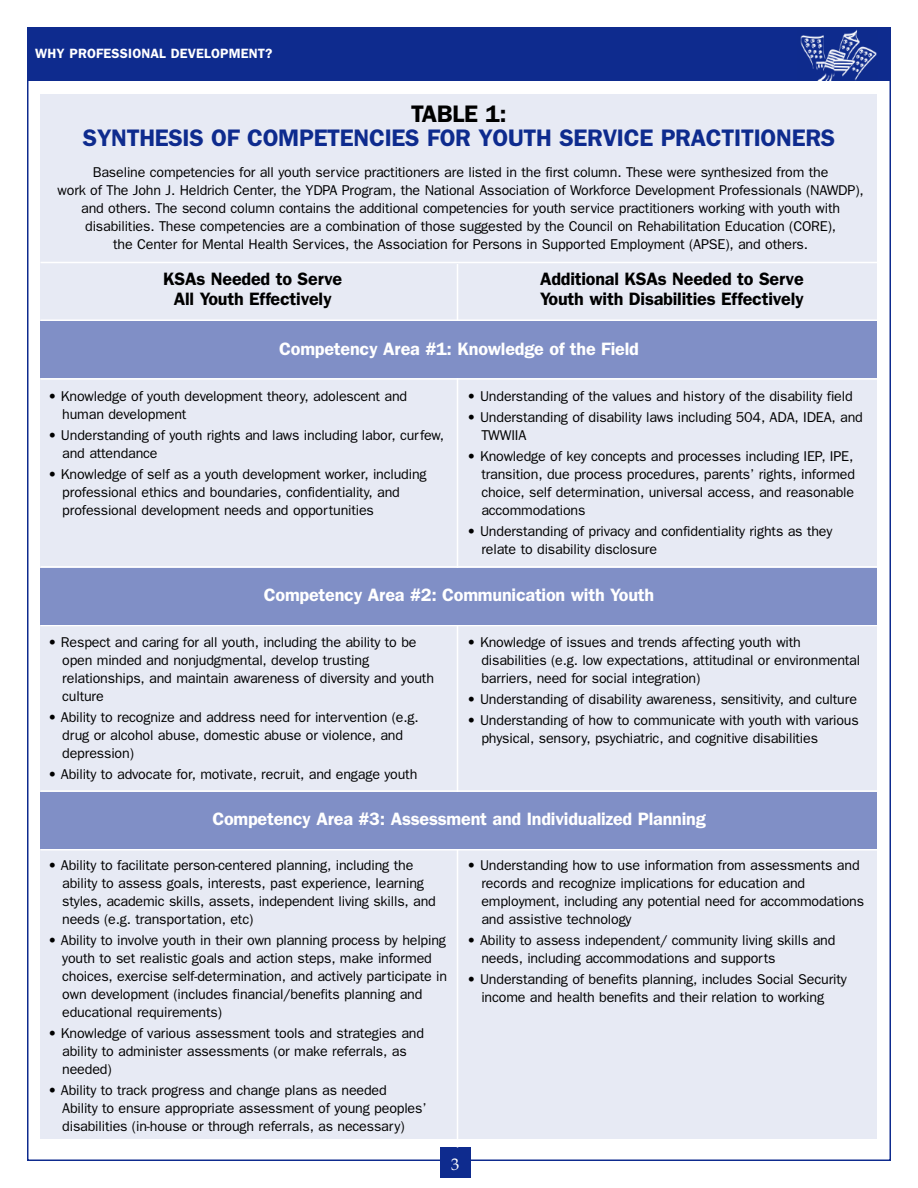
<style>
.page{position:relative;width:918px;height:1188px;background:#fff}
.page>*{position:absolute;margin:0;border:0;box-sizing:border-box;transform-origin:0 0}
.t1{font:600 24px "Franklin Gothic";letter-spacing:-.01em;color:#0e2b8e}
.t2{font:600 24px "Franklin Gothic";letter-spacing:-.01em;color:#000}
.t3{font:600 18px "Franklin Gothic";letter-spacing:-.01em;color:#fff}
.t4{font:600 18px/19.5px "Franklin Gothic";letter-spacing:-.01em;color:#000;text-align:center}
.t5{font:16.5px "Book Antiqua";color:#fff}
.t6{font:14.25px/18px "Franklin Gothic";letter-spacing:-.01em;color:#000}
.t7{font:600 13.5px "Franklin Gothic";letter-spacing:.01em;color:#fff}
</style>
<div class="page">
<div style="left:27px;top:27px;width:864px;height:54px;background:#0e2b8e"></div>
<img style="left:800px;top:30px;width:77px;height:50px">
<div style="left:440px;top:1148px;width:30px;height:30px;background:#0e2b8e"></div>
<div style="left:40px;top:94px;width:838px;height:1045px;background:#e7eaf4"></div>
<hr style="left:457px;top:264px;width:1px;height:884px;background:#fff">
<hr style="left:40px;top:320px;width:838px;height:1px;background:#fff">
<hr style="left:40px;top:378px;width:838px;height:2px;background:#fff">
<hr style="left:40px;top:262px;width:838px;height:1px;background:#fff">
<div style="left:40px;top:321px;width:838px;height:57px;background:#808fc6"></div>
<hr style="left:40px;top:566px;width:838px;height:2px;background:#fff">
<hr style="left:40px;top:625px;width:838px;height:1px;background:#fff">
<div style="left:40px;top:568px;width:838px;height:57px;background:#808fc6"></div>
<hr style="left:40px;top:790px;width:838px;height:2px;background:#fff">
<hr style="left:40px;top:849px;width:838px;height:1px;background:#fff">
<div style="left:40px;top:792px;width:838px;height:57px;background:#808fc6"></div>
<p class="t7" style="left:35px;top:45px;width:239px">WHY PROFESSIONAL DEVELOPMENT?</p>
<h1 class="t2" style="left:411px;top:100px;width:97px">TABLE 1:</h1>
<h1 class="t1" style="left:83px;top:124px;width:754px">SYNTHESIS OF COMPETENCIES FOR YOUTH SERVICE PRACTITIONERS</h1>
<p class="t6" style="left:58px;top:163px;width:808px;text-align:center">Baseline competencies for all youth service practitioners are listed in the first column. These were synthesized from the<br>work of The John J. Heldrich Center, the YDPA Program, the National Association of Workforce Development Professionals (NAWDP), and others. The second column contains the additional competencies for youth service practitioners working with youth with disabilities. These competencies are a combination of those suggested by the Council on Rehabilitation Education (CORE),<br>the Center for Mental Health Services, the Association for Persons in Supported Employment (APSE), and others.</p>
<p class="t4" style="left:163px;top:269px;width:181px">KSAs Needed to Serve<br>All Youth Effectively</p>
<p class="t4" style="left:540px;top:269px;width:265px;text-align:left">Additional KSAs Needed to Serve<br>Youth with Disabilities Effectively</p>
<p class="t3" style="left:279px;top:338px;width:361px">Competency Area #1: Knowledge of the Field</p>
<p class="t6" style="left:62px;top:387px;width:347px;text-indent:-14px">• Knowledge of youth development theory, adolescent and human development</p>
<p class="t6" style="left:62px;top:426px;width:384px;text-indent:-14px">• Understanding of youth rights and laws including labor, curfew, and attendance</p>
<p class="t6" style="left:62px;top:465px;width:366px;text-indent:-14px">• Knowledge of self as a youth development worker, including professional ethics and boundaries, confidentiality, and professional development needs and opportunities</p>
<p class="t6" style="left:467px;top:387px;width:387px">• Understanding of the values and history of the disability field</p>
<p class="t6" style="left:481px;top:408px;width:383px;text-indent:-14px">• Understanding of disability laws including 504, ADA, IDEA, and<br>TWWIIA</p>
<p class="t6" style="left:481px;top:447px;width:375px;text-indent:-14px">• Knowledge of key concepts and processes including IEP, IPE, transition, due process procedures, parents’ rights, informed choice, self determination, universal access, and reasonable accommodations</p>
<p class="t6" style="left:481px;top:522px;width:353px;text-indent:-14px">• Understanding of privacy and confidentiality rights as they relate to disability disclosure</p>
<p class="t3" style="left:264px;top:584px;width:392px">Competency Area #2: Communication with Youth</p>
<p class="t6" style="left:62px;top:633px;width:373px;text-indent:-14px">• Respect and caring for all youth, including the ability to be open minded and nonjudgmental, develop trusting relationships, and maintain awareness of diversity and youth culture</p>
<p class="t6" style="left:62px;top:708px;width:358px;text-indent:-14px">• Ability to recognize and address need for intervention (e.g. drug or alcohol abuse, domestic abuse or violence, and depression)</p>
<p class="t6" style="left:48px;top:765px;width:371px">• Ability to advocate for, motivate, recruit, and engage youth</p>
<p class="t6" style="left:481px;top:633px;width:380px;text-indent:-14px">• Knowledge of issues and trends affecting youth with disabilities (e.g. low expectations, attitudinal or environmental barriers, need for social integration)</p>
<p class="t6" style="left:467px;top:690px;width:391px">• Understanding of disability awareness, sensitivity, and culture</p>
<p class="t6" style="left:481px;top:711px;width:379px;text-indent:-14px">• Understanding of how to communicate with youth with various physical, sensory, psychiatric, and cognitive disabilities</p>
<p class="t3" style="left:212px;top:809px;width:495px">Competency Area #3: Assessment and Individualized Planning</p>
<p class="t6" style="left:62px;top:856px;width:375px;text-indent:-14px">• Ability to facilitate person-centered planning, including the ability to assess goals, interests, past experience, learning styles, academic skills, assets, independent living skills, and needs (e.g. transportation, etc)</p>
<p class="t6" style="left:62px;top:931px;width:386px;text-indent:-14px">• Ability to involve youth in their own planning process by helping youth to set realistic goals and action steps, make informed choices, exercise self-determination, and actively participate in own development (includes financial/benefits planning and educational requirements)</p>
<p class="t6" style="left:62px;top:1024px;width:363px;text-indent:-14px">• Knowledge of various assessment tools and strategies and ability to administer assessments (or make referrals, as needed)</p>
<p class="t6" style="left:62px;top:1081px;width:366px;text-indent:-14px">• Ability to track progress and change plans as needed<br>Ability to ensure appropriate assessment of young peoples’ disabilities (in-house or through referrals, as necessary)</p>
<p class="t5" style="left:451px;top:1154px;width:10px">3</p>
<p class="t6" style="left:481px;top:856px;width:384px;text-indent:-14px">• Understanding how to use information from assessments and records and recognize implications for education and employment, including any potential need for accommodations and assistive technology</p>
<p class="t6" style="left:481px;top:931px;width:356px;text-indent:-14px">• Ability to assess independent/ community living skills and needs, including accommodations and supports</p>
<p class="t6" style="left:467px;top:970px;width:381px;text-align:center">• Understanding of benefits planning, includes Social Security income and health benefits and their relation to working</p>
</div>
